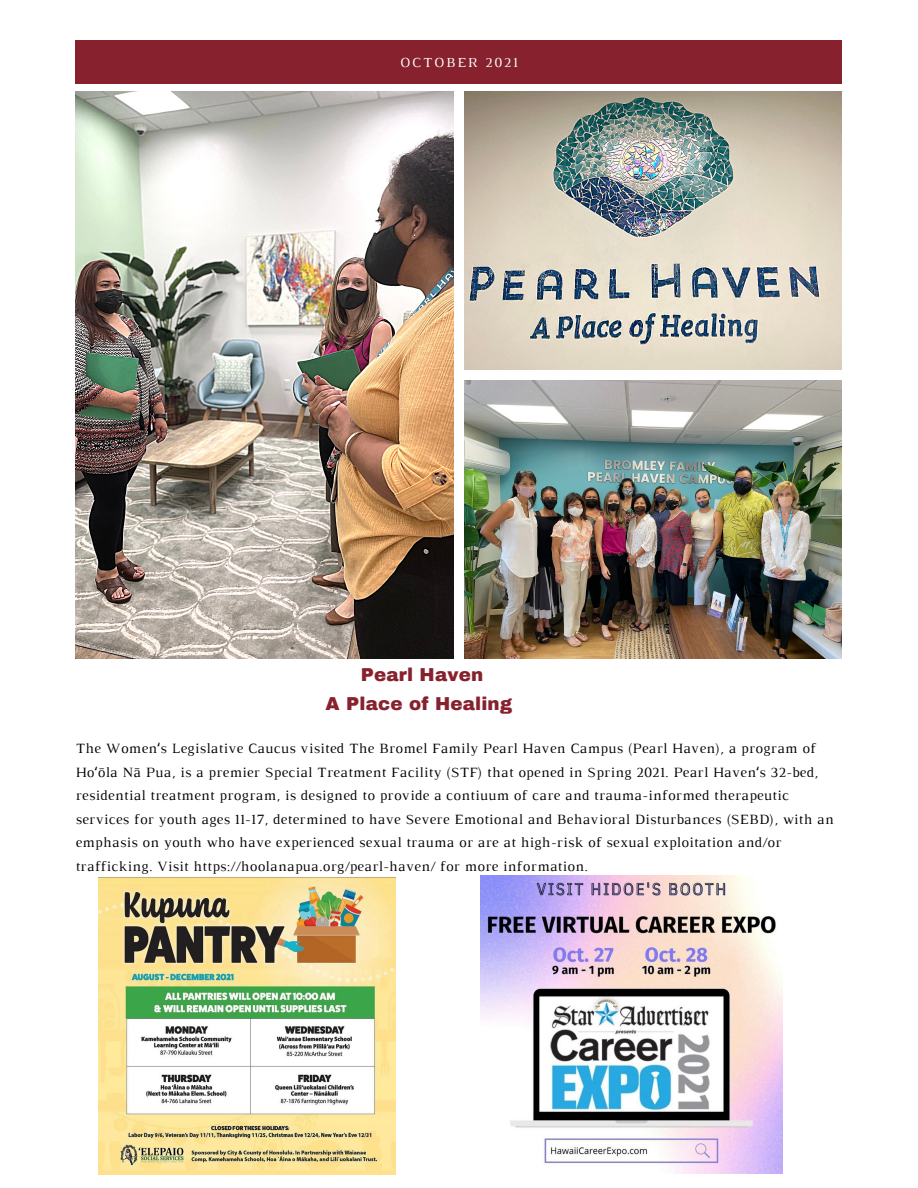
<style>
.page{position:relative;width:918px;height:1188px;background:#fff}
.page>*{position:absolute;margin:0;border:0;box-sizing:border-box;transform-origin:0 0}
.t1{font:900 18.3px "Archivo";letter-spacing:.01em;color:#86212d}
.t2{font:14.4px/23.7px "Luthier";letter-spacing:.03em;color:#000}
.t3{font:14.1px "Luthier";letter-spacing:.14em;color:#fff}
.s1{font-family:"Noto Sans"}
</style>
<div class="page">
<img style="left:76px;top:92px;width:378px;height:567px">
<img style="left:465px;top:92px;width:377px;height:278px">
<img style="left:465px;top:381px;width:377px;height:278px">
<div style="left:76px;top:41px;width:766px;height:43px;background:#86212d"></div>
<img style="left:98px;top:877px;width:297px;height:297px">
<img style="left:480px;top:876px;width:303px;height:298px">
<p class="t3" style="left:400px;top:57px;width:119px">OCTOBER 2021</p>
<p class="t1" style="left:361px;top:665px;width:124px">Pearl Haven</p>
<p class="t1" style="left:326px;top:694px;width:188px">A Place of Healing</p>
<p class="t2" style="left:76px;top:738px;width:760px">The Women<span class="s1">ʻ</span>s Legislative Caucus visited The Bromel Family Pearl Haven Campus (Pearl Haven), a program of Ho<span class="s1">ʻ</span>ōla Nā Pua, is a premier Special Treatment Facility (STF) that opened in Spring 2021. Pearl Haven<span class="s1">ʻ</span>s 32-bed, residential treatment program, is designed to provide a contiuum of care and trauma-informed therapeutic services for youth ages 11-17, determined to have Severe Emotional and Behavioral Disturbances (SEBD), with an emphasis on youth who have experienced sexual trauma or are at high-risk of sexual exploitation and/or trafficking. Visit https://hoolanapua.org/pearl-haven/ for more information.</p>
</div>
